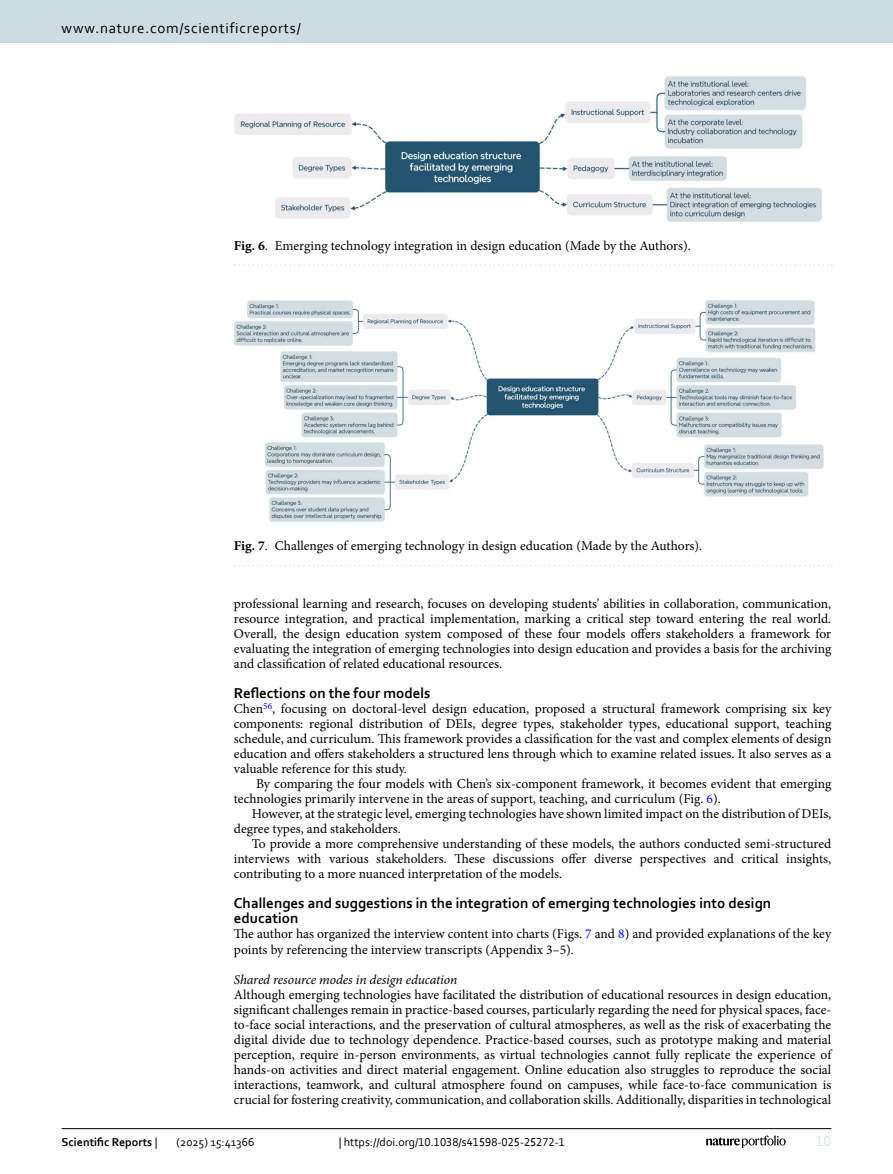
<style>
.page{position:relative;width:893px;height:1174px;background:#fff}
.page>*{position:absolute;margin:0;border:0;box-sizing:border-box;transform-origin:0 0}
.Head_2{font:700 15px/15px "Corbel";color:#000}
.t1{font:15px "Corbel";letter-spacing:.05em;color:#000}
.t2{font:15px "Corbel";color:#d9e4eb}
.Body_Text{font:13.5px/15px "Minion Pro";color:#000;text-align:justify}
.Body_Text_Indent{font:13.5px/15px "Minion Pro";color:#000;text-align:justify}
.Figure_Caption{font:13.5px "Minion Pro";color:#000}
.Head_3{font:italic 13.5px "Minion Pro";letter-spacing:-.01em;color:#000}
.t3{font:12px "Corbel";color:#000}
.t4{font:700 12px "Corbel";color:#000}
.s1{font-weight:700}
.s2{color:#00f}
.s3{font-weight:400}
</style>
<div class="page">
<img style="left:234px;top:300px;width:590px;height:222px">
<svg style="left:235px;top:565px;width:597px;height:1px"></svg>
<img style="left:234px;top:76px;width:588px;height:146px">
<svg style="left:235px;top:264px;width:597px;height:2px"></svg>
<hr style="left:62px;top:1128px;width:769px;height:1px;background:#000">
<svg style="left:706px;top:1135px;width:80px;height:12px"></svg>
<div style="left:0;top:0;width:893px;height:43px;background:#cedde4"></div>
<p class="t1" style="left:62px;top:18px;width:241px">www.nature.com/scientificreports/</p>
<p class="Figure_Caption" style="left:234px;top:237px;width:459px"><span class="s1">Fig. 6</span>. Emerging technology integration in design education (Made by the Authors).</p>
<p class="Figure_Caption" style="left:234px;top:537px;width:470px"><span class="s1">Fig. 7</span>. Challenges of emerging technology in design education (Made by the Authors).</p>
<p class="Body_Text_Indent" style="left:234px;top:596px;width:599px">professional learning and research, focuses on developing students’ abilities in collaboration, communication, resource integration, and practical implementation, marking a critical step toward entering the real world.<br>Overall, the design education system composed of these four models offers stakeholders a framework for evaluating the integration of emerging technologies into design education and provides a basis for the archiving and classification of related educational resources.</p>
<p class="Head_2" style="left:234px;top:685px;width:198px">Reflections on the four models</p>
<p class="Body_Text" style="left:234px;top:701px;width:599px">Chen<sup>56</sup>, focusing on doctoral-level design education, proposed a structural framework comprising six key components: regional distribution of DEIs, degree types, stakeholder types, educational support, teaching schedule, and curriculum. This framework provides a classification for the vast and complex elements of design education and offers stakeholders a structured lens through which to examine related issues. It also serves as a valuable reference for this study.</p>
<p class="Body_Text_Indent" style="left:234px;top:776px;width:599px;text-indent:22px">By comparing the four models with Chen’s six-component framework, it becomes evident that emerging technologies primarily intervene in the areas of support, teaching, and curriculum (Fig. <span class="s2">6</span>).</p>
<p class="Body_Text_Indent" style="left:234px;top:806px;width:599px;text-indent:18px">However, at the strategic level, emerging technologies have shown limited impact on the distribution of DEIs, degree types, and stakeholders.</p>
<p class="Body_Text_Indent" style="left:234px;top:836px;width:599px;text-indent:18px">To provide a more comprehensive understanding of these models, the authors conducted semi-structured interviews with various stakeholders. These discussions offer diverse perspectives and critical insights, contributing to a more nuanced interpretation of the models.</p>
<p class="Head_2" style="left:234px;top:895px;width:539px">Challenges and suggestions in the integration of emerging technologies into design education</p>
<p class="Body_Text" style="left:234px;top:926px;width:599px">The author has organized the interview content into charts (Figs. <span class="s2">7</span> and <span class="s2">8</span>) and provided explanations of the key points by referencing the interview transcripts (Appendix 3–5).</p>
<p class="Head_3" style="left:234px;top:970px;width:225px">Shared resource modes in design education</p>
<p class="Body_Text" style="left:234px;top:986px;width:599px">Although emerging technologies have facilitated the distribution of educational resources in design education, significant challenges remain in practice-based courses, particularly regarding the need for physical spaces, face&shy;to-face social interactions, and the preservation of cultural atmospheres, as well as the risk of exacerbating the digital divide due to technology dependence. Practice-based courses, such as prototype making and material perception, require in-person environments, as virtual technologies cannot fully replicate the experience of hands-on activities and direct material engagement. Online education also struggles to reproduce the social interactions, teamwork, and cultural atmosphere found on campuses, while face-to-face communication is crucial for fostering creativity, communication, and collaboration skills. Additionally, disparities in technological</p>
<p class="t4" style="left:62px;top:1134px;width:97px">Scientific Reports <span class="s3">|</span></p>
<p class="t3" style="left:177px;top:1134px;width:79px">(2025) 15:41366</p>
<p class="t3" style="left:339px;top:1134px;width:228px">| https://doi.org/10.1038/s41598-025-25272-1</p>
<p class="t2" style="left:816px;top:1132px;width:17px">10</p>
</div>
